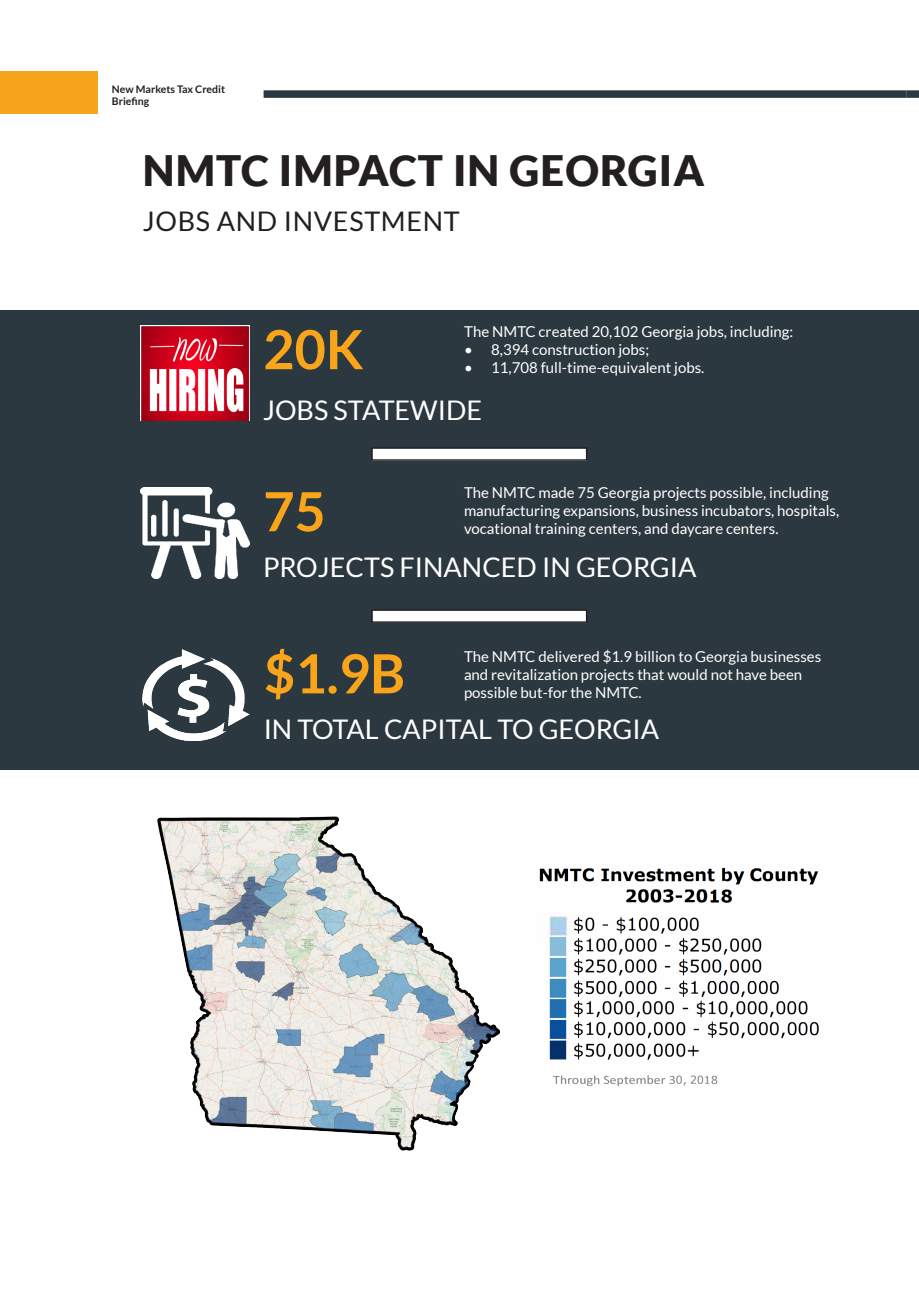
<style>
.page{position:relative;width:919px;height:1289px;background:#fff}
.page>*{position:absolute;margin:0;border:0;box-sizing:border-box;transform-origin:0 0}
.t1{font:700 54px "Lato";color:#f9a51b}
.Heading_1{font:900 42px "Lato";letter-spacing:.025em;color:#231f20}
.t2{font:27px "Lato";color:#fff}
.Heading_1-2{font:27px "Lato";letter-spacing:.025em;color:#231f20}
.t3{font:15px/18px "Lato";color:#fff}
.t4{font:700 10.5px/12.6px "Lato";color:#231f20}
</style>
<div class="page">
<div style="left:263px;top:90px;width:643px;height:8px;background:#2c3840"></div>
<div style="left:906px;top:90px;width:12px;height:8px;background:#2c3840"></div>
<div style="left:0;top:72px;width:98px;height:42px;background:#f9a51b"></div>
<div style="left:0;top:310px;width:918px;height:459px;background:#2c3840"></div>
<img style="left:141px;top:325px;width:109px;height:95px">
<img style="left:141px;top:488px;width:109px;height:90px">
<img style="left:142px;top:650px;width:108px;height:90px">
<div style="left:372px;top:448px;width:214px;height:12px;background:#fff"></div>
<div style="left:371px;top:447px;width:216px;height:14px;border:2px solid #231f20"></div>
<div style="left:372px;top:610px;width:214px;height:12px;background:#fff"></div>
<div style="left:371px;top:609px;width:216px;height:14px;border:2px solid #231f20"></div>
<img style="left:539px;top:867px;width:280px;height:220px">
<img style="left:157px;top:816px;width:343px;height:335px">
<p class="t4" style="left:112px;top:82px;width:115px">New Markets Tax Credit<br>Briefing</p>
<p class="Heading_1" style="left:143px;top:145px;width:563px">NMTC IMPACT IN GEORGIA</p>
<p class="Heading_1-2" style="left:143px;top:206px;width:318px">JOBS AND INVESTMENT</p>
<p class="t3" style="left:464px;top:322px;width:330px">The NMTC created 20,102 Georgia jobs, including:</p>
<p class="t3" style="left:464px;top:340px;width:186px">• 8,394 construction jobs;</p>
<p class="t1" style="left:263px;top:318px;width:102px">20K</p>
<p class="t3" style="left:464px;top:358px;width:242px">• 11,708 full-time-equivalent jobs.</p>
<p class="t2" style="left:263px;top:395px;width:220px">JOBS STATEWIDE</p>
<p class="t3" style="left:464px;top:483px;width:377px">The NMTC made 75 Georgia projects possible, including manufacturing expansions, business incubators, hospitals,</p>
<p class="t1" style="left:263px;top:480px;width:64px">75</p>
<p class="t3" style="left:464px;top:519px;width:316px">vocational training centers, and daycare centers.</p>
<p class="t2" style="left:263px;top:552px;width:435px">PROJECTS FINANCED IN GEORGIA</p>
<p class="t1" style="left:264px;top:642px;width:143px">$1.9B</p>
<p class="t3" style="left:464px;top:647px;width:359px">The NMTC delivered $1.9 billion to Georgia businesses and revitalization projects that would not have been</p>
<p class="t3" style="left:464px;top:683px;width:179px">possible but-for the NMTC.</p>
<p class="t2" style="left:264px;top:714px;width:397px">IN TOTAL CAPITAL TO GEORGIA</p>
</div>
